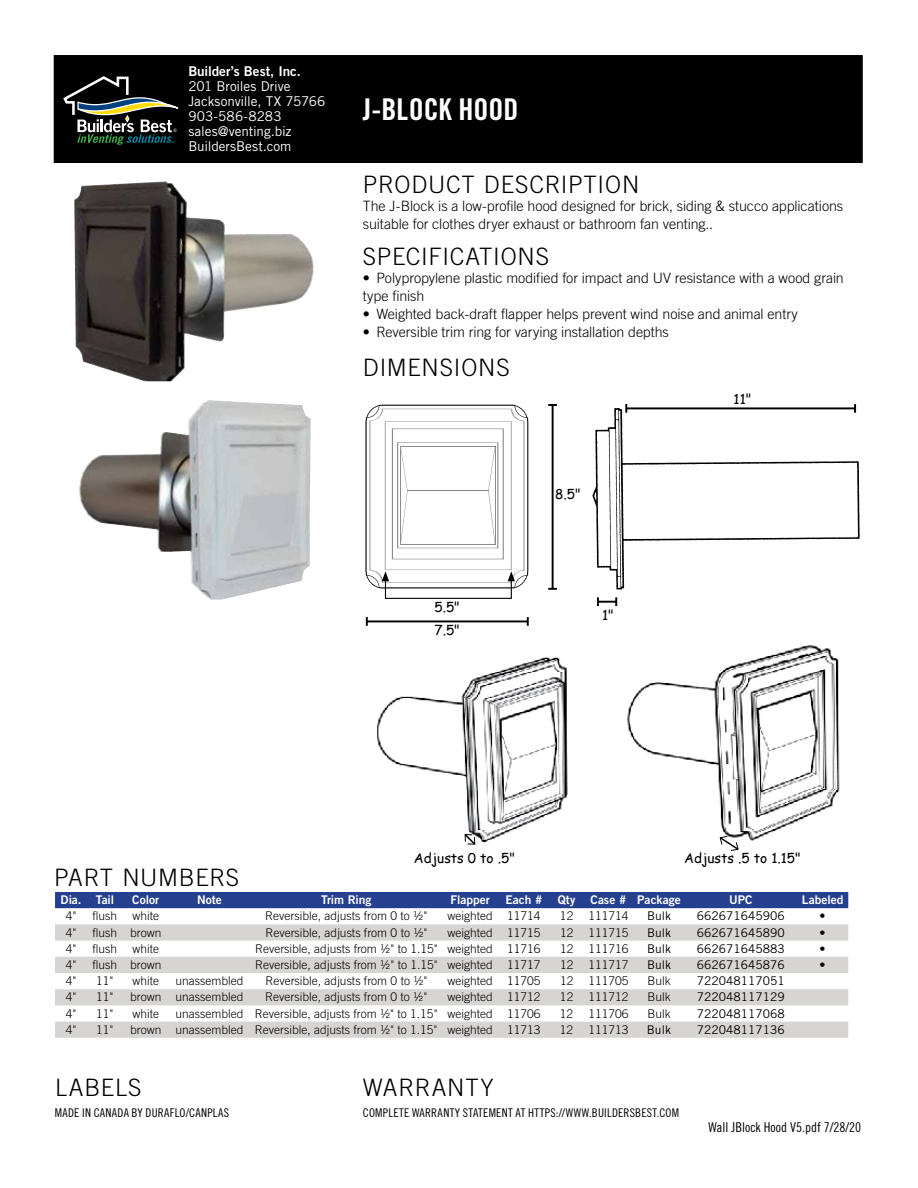
<style>
.page{position:relative;width:918px;height:1188px;background:#fff}
.page>*{position:absolute;margin:0;border:0;box-sizing:border-box;transform-origin:0 0}
.t1{font:30px "Trade Gothic LT Std Bd Cn 20";color:#fff}
.t2{font:300 24px "Trade Gothic LT Std";letter-spacing:.03em;color:#000}
.t3{font:300 14.25px/18px "Trade Gothic LT Std";letter-spacing:-.005em;color:#000}
.t4{font:13.5px/15px "Trade Gothic LT Std";letter-spacing:-.005em;color:#fff}
.t5{font:13.5px "Comic Sans MS";color:#000}
.t6{font:13.5px "Trade Gothic LT Std Cn 18";color:#000}
.t7{font:13.5px "Trade Gothic LT Std Bd 2";letter-spacing:-.005em;color:#fff}
.t8{font:300 12px "Trade Gothic LT Std";color:#000}
.t9{font:12px "Trade Gothic LT Std";color:#000}
.t10{font:12px "Trade Gothic LT Std Cn 18";letter-spacing:.02em;color:#000}
.t11{font:12px "Trade Gothic LT Std Bd 2";letter-spacing:.005em;color:#fff}
</style>
<div class="page">
<div style="left:54px;top:56px;width:808px;height:106px;background:#000"></div>
<div style="left:54px;top:55px;width:809px;height:108px;border:2px solid #000"></div>
<svg style="left:56px;top:67px;width:123px;height:82px"></svg>
<hr style="left:367px;top:620px;width:161px;height:2px;background:#000">
<svg style="left:366px;top:617px;width:2px;height:9px"></svg>
<svg style="left:527px;top:617px;width:2px;height:9px"></svg>
<div style="left:385px;top:578px;width:127px;height:21px;border:1px solid #000"></div>
<svg style="left:366px;top:405px;width:162px;height:183px"></svg>
<hr style="left:626px;top:407px;width:229px;height:2px;background:#000">
<svg style="left:597px;top:597px;width:20px;height:9px"></svg>
<hr style="left:552px;top:405px;width:2px;height:184px;background:#000">
<svg style="left:548px;top:588px;width:9px;height:2px"></svg>
<svg style="left:548px;top:404px;width:9px;height:2px"></svg>
<svg style="left:592px;top:408px;width:268px;height:182px"></svg>
<img style="left:627px;top:645px;width:213px;height:196px">
<img style="left:377px;top:656px;width:191px;height:187px">
<img style="left:74px;top:181px;width:240px;height:200px">
<img style="left:79px;top:400px;width:232px;height:200px">
<div style="left:55px;top:892px;width:793px;height:16px;background:#25408f"></div>
<svg style="left:55px;top:924px;width:793px;height:114px;fill:#d7d5d4"></svg>
<svg style="left:463px;top:832px;width:14px;height:13px"></svg>
<svg style="left:718px;top:836px;width:22px;height:15px"></svg>
<p class="t7" style="left:188px;top:63px;width:114px">Builder’s Best, Inc.</p>
<p class="t4" style="left:188px;top:79px;width:138px">201 Broiles Drive<br>Jacksonville, TX 75766<br>903-586-8283 sales@venting.biz<br>BuildersBest.com</p>
<h1 class="t1" style="left:363px;top:91px;width:157px">J-BLOCK HOOD</h1>
<h2 class="t2" style="left:363px;top:170px;width:278px">PRODUCT DESCRIPTION</h2>
<p class="t3" style="left:363px;top:197px;width:482px">The J-Block is a low-profile hood designed for brick, siding &amp; stucco applications suitable for clothes dryer exhaust or bathroom fan venting..</p>
<h2 class="t2" style="left:363px;top:242px;width:188px">SPECIFICATIONS</h2>
<p class="t3" style="left:363px;top:269px;width:483px">• Polypropylene plastic modified for impact and UV resistance with a wood grain type finish</p>
<p class="t3" style="left:363px;top:305px;width:436px">• Weighted back-draft flapper helps prevent wind noise and animal entry</p>
<p class="t3" style="left:363px;top:323px;width:308px">• Reversible trim ring for varying installation depths</p>
<h2 class="t2" style="left:363px;top:353px;width:148px">DIMENSIONS</h2>
<p class="t5" style="left:555px;top:485px;width:27px">8.5"</p>
<p class="t5" style="left:734px;top:389px;width:19px">11"</p>
<p class="t5" style="left:434px;top:597px;width:27px">5.5"</p>
<p class="t5" style="left:434px;top:620px;width:27px">7.5"</p>
<p class="t5" style="left:602px;top:605px;width:13px">1"</p>
<h2 class="t2" style="left:54px;top:863px;width:187px">PART NUMBERS</h2>
<p class="t5" style="left:414px;top:848px;width:103px">Adjusts 0 to .5"</p>
<p class="t5" style="left:684px;top:848px;width:118px">Adjusts .5 to 1.15"</p>
<p class="t11" style="left:61px;top:892px;width:55px">Dia. Tail</p>
<p class="t11" style="left:132px;top:892px;width:29px">Color</p>
<p class="t11" style="left:197px;top:892px;width:26px">Note</p>
<p class="t11" style="left:321px;top:892px;width:52px">Trim Ring</p>
<p class="t11" style="left:450px;top:892px;width:41px">Flapper</p>
<p class="t11" style="left:505px;top:892px;width:39px">Each #</p>
<p class="t11" style="left:558px;top:892px;width:125px">Qty Case # Package</p>
<p class="t11" style="left:729px;top:892px;width:25px">UPC</p>
<p class="t11" style="left:802px;top:892px;width:43px">Labeled</p>
<p class="t8" style="left:66px;top:909px;width:12px">4"</p>
<p class="t8" style="left:93px;top:909px;width:26px">flush</p>
<p class="t8" style="left:132px;top:909px;width:28px">white</p>
<p class="t8" style="left:265px;top:909px;width:164px">Reversible, adjusts from 0 to ½"</p>
<p class="t8" style="left:448px;top:909px;width:95px">weighted 11714</p>
<p class="t8" style="left:560px;top:909px;width:15px">12</p>
<p class="t8" style="left:588px;top:909px;width:42px">111714</p>
<p class="t9" style="left:647px;top:909px;width:26px">Bulk</p>
<p class="t9" style="left:697px;top:909px;width:89px">662671645906</p>
<p class="t9" style="left:820px;top:909px;width:7px">•</p>
<p class="t8" style="left:66px;top:925px;width:12px">4"</p>
<p class="t8" style="left:93px;top:925px;width:70px">flush brown</p>
<p class="t8" style="left:265px;top:925px;width:164px">Reversible, adjusts from 0 to ½"</p>
<p class="t8" style="left:448px;top:925px;width:95px">weighted 11715</p>
<p class="t8" style="left:560px;top:925px;width:15px">12</p>
<p class="t8" style="left:588px;top:925px;width:42px">111715</p>
<p class="t9" style="left:647px;top:925px;width:26px">Bulk</p>
<p class="t9" style="left:697px;top:925px;width:89px">662671645890</p>
<p class="t9" style="left:820px;top:925px;width:7px">•</p>
<p class="t8" style="left:66px;top:941px;width:12px">4"</p>
<p class="t8" style="left:93px;top:941px;width:26px">flush</p>
<p class="t8" style="left:132px;top:941px;width:28px">white</p>
<p class="t8" style="left:255px;top:941px;width:287px">Reversible, adjusts from ½" to 1.15" weighted 11716</p>
<p class="t8" style="left:560px;top:941px;width:15px">12</p>
<p class="t8" style="left:588px;top:941px;width:42px">111716</p>
<p class="t9" style="left:647px;top:941px;width:26px">Bulk</p>
<p class="t9" style="left:697px;top:941px;width:89px">662671645883</p>
<p class="t9" style="left:820px;top:941px;width:7px">•</p>
<p class="t8" style="left:66px;top:958px;width:12px">4"</p>
<p class="t8" style="left:93px;top:958px;width:70px">flush brown</p>
<p class="t8" style="left:255px;top:958px;width:287px">Reversible, adjusts from ½" to 1.15" weighted 11717</p>
<p class="t8" style="left:560px;top:958px;width:15px">12</p>
<p class="t8" style="left:588px;top:958px;width:42px">111717</p>
<p class="t9" style="left:647px;top:957px;width:26px">Bulk</p>
<p class="t9" style="left:697px;top:957px;width:89px">662671645876</p>
<p class="t9" style="left:820px;top:957px;width:7px">•</p>
<p class="t8" style="left:66px;top:974px;width:12px">4"</p>
<p class="t8" style="left:96px;top:974px;width:19px">11"</p>
<p class="t8" style="left:132px;top:974px;width:28px">white</p>
<p class="t8" style="left:175px;top:974px;width:70px">unassembled</p>
<p class="t8" style="left:265px;top:974px;width:164px">Reversible, adjusts from 0 to ½"</p>
<p class="t8" style="left:448px;top:974px;width:95px">weighted 11705</p>
<p class="t8" style="left:560px;top:974px;width:15px">12</p>
<p class="t8" style="left:588px;top:974px;width:42px">111705</p>
<p class="t8" style="left:647px;top:974px;width:25px">Bulk</p>
<p class="t9" style="left:697px;top:974px;width:89px">722048117051</p>
<p class="t8" style="left:66px;top:990px;width:12px">4"</p>
<p class="t8" style="left:96px;top:990px;width:19px">11"</p>
<p class="t8" style="left:130px;top:990px;width:115px">brown unassembled</p>
<p class="t8" style="left:265px;top:990px;width:164px">Reversible, adjusts from 0 to ½"</p>
<p class="t8" style="left:448px;top:990px;width:95px">weighted 11712</p>
<p class="t8" style="left:560px;top:990px;width:15px">12</p>
<p class="t8" style="left:588px;top:990px;width:42px">111712</p>
<p class="t8" style="left:647px;top:990px;width:25px">Bulk</p>
<p class="t9" style="left:697px;top:990px;width:89px">722048117129</p>
<p class="t8" style="left:66px;top:1006px;width:12px">4"</p>
<p class="t8" style="left:96px;top:1006px;width:19px">11"</p>
<p class="t8" style="left:132px;top:1006px;width:28px">white</p>
<p class="t8" style="left:175px;top:1006px;width:367px">unassembled Reversible, adjusts from ½" to 1.15" weighted 11706</p>
<p class="t8" style="left:560px;top:1006px;width:15px">12</p>
<p class="t8" style="left:588px;top:1006px;width:42px">111706</p>
<p class="t8" style="left:647px;top:1006px;width:25px">Bulk</p>
<p class="t9" style="left:697px;top:1006px;width:89px">722048117068</p>
<p class="t8" style="left:66px;top:1022px;width:12px">4"</p>
<p class="t8" style="left:96px;top:1022px;width:19px">11"</p>
<p class="t8" style="left:130px;top:1022px;width:412px">brown unassembled Reversible, adjusts from ½" to 1.15" weighted 11713</p>
<p class="t8" style="left:560px;top:1022px;width:15px">12</p>
<p class="t8" style="left:588px;top:1022px;width:42px">111713</p>
<p class="t9" style="left:647px;top:1022px;width:26px">Bulk</p>
<p class="t9" style="left:697px;top:1022px;width:89px">722048117136</p>
<h2 class="t2" style="left:55px;top:1074px;width:88px">LABELS</h2>
<h2 class="t2" style="left:363px;top:1074px;width:132px">WARRANTY</h2>
<p class="t10" style="left:55px;top:1105px;width:176px">MADE IN CANADA BY DURAFLO/CANPLAS</p>
<p class="t10" style="left:363px;top:1106px;width:318px">COMPLETE WARRANTY STATEMENT AT HTTPS://WWW.BUILDERSBEST.COM</p>
<p class="t6" style="left:709px;top:1119px;width:154px">Wall JBlock Hood V5.pdf 7/28/20</p>
</div>
